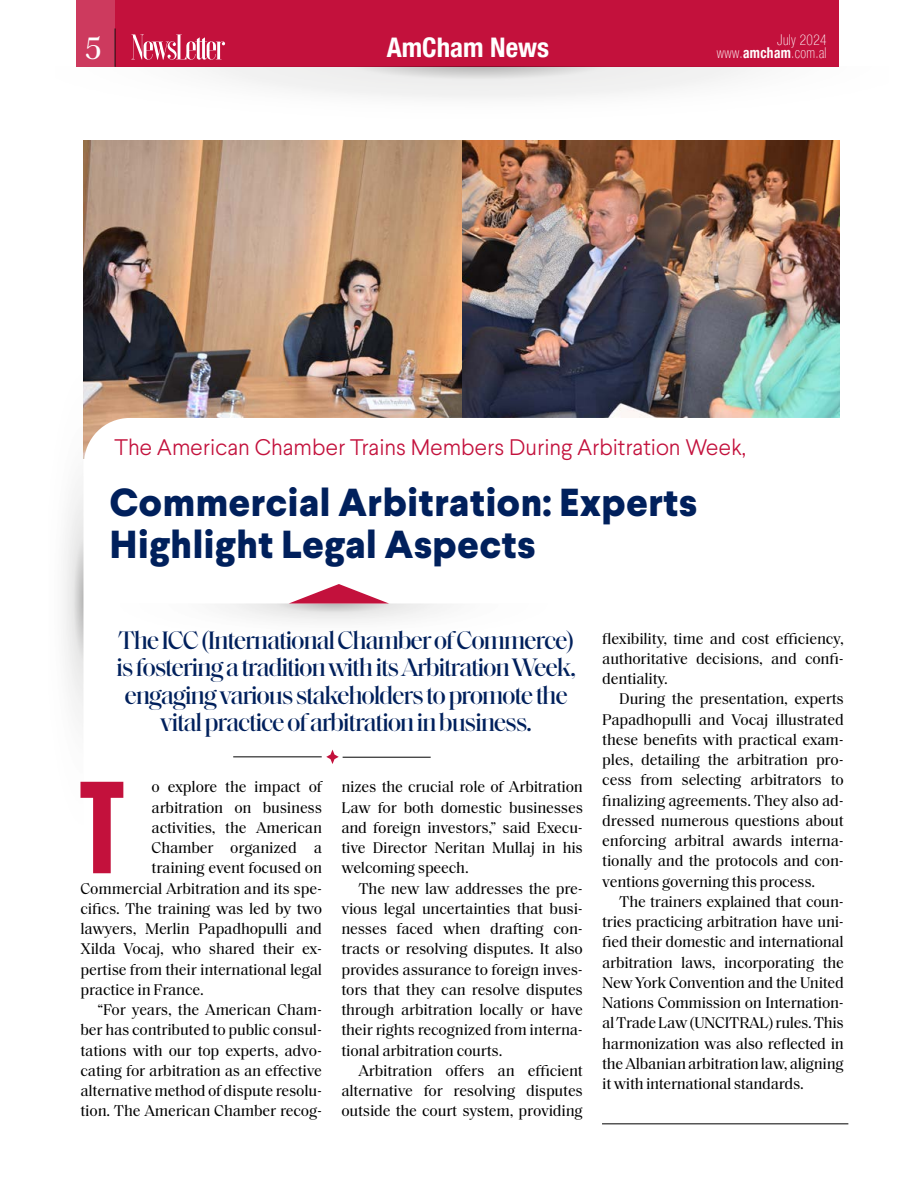
<style>
.page{position:relative;width:918px;height:1188px;background:#fff}
.page>*{position:absolute;margin:0;border:0;box-sizing:border-box;transform-origin:0 0}
.t1{font:137.4px "Knockout HTF68 Full Featherwt";color:#c3113c}
.t2{font:800 39px/42px "Larsseit";color:#00205c}
.t3{font:31.5px "Saol Text";color:#fff}
.t4{font:700 condensed 27px "Helvetica Neue LT Com";color:#fff}
.t5{font:500 25.8px/27.5px "Saol Display";letter-spacing:-.05em;color:#00205c;text-align:center}
.t6{font:300 22.5px "Larsseit";color:#c3113c}
.t7{font:15.75px/20.2px "Saol Text";letter-spacing:-.01em;color:#000;text-align:justify}
.t8{font:100 condensed 14.85px "Helvetica Neue LT Com";letter-spacing:.025em;color:#fff;scale:.9 1}
.s1{font-weight:700}
</style>
<div class="page">
<img style="left:83px;top:149px;width:756px;height:269px">
<img style="left:64px;top:318px;width:20px;height:401px">
<hr style="left:233px;top:757px;width:89px;height:1px;background:#000">
<hr style="left:343px;top:757px;width:88px;height:1px;background:#000">
<svg style="left:326px;top:750px;width:13px;height:14px"></svg>
<svg style="left:289px;top:584px;width:100px;height:20px"></svg>
<hr style="left:602px;top:1124px;width:246px;height:1px;background:#000">
<div style="left:77px;top:0;width:762px;height:67px;background:#c3113c"></div>
<img style="left:83px;top:67px;width:757px;height:82px">
<hr style="left:115px;top:28px;width:1px;height:39px;background:#000">
<svg style="left:131px;top:34px;width:94px;height:26px"></svg>
<div style="left:77px;top:0;width:38px;height:67px;background:#cd3a5e"></div>
<h3 class="t3" style="left:85px;top:25px;width:18px">5</h3>
<p class="t8" style="left:777px;top:32px;width:56px">July 2024</p>
<h3 class="t4" style="left:387px;top:31px;width:164px">AmCham News</h3>
<p class="t8" style="left:717px;top:44px;width:123px">www.<span class="s1">amcham</span>.com.al</p>
<h3 class="t6" style="left:114px;top:433px;width:633px">The American Chamber Trains Members During Arbitration Week,</h3>
<h2 class="t2" style="left:110px;top:481px;width:589px">Commercial Arbitration: Experts<br>Highlight Legal Aspects</h2>
<h3 class="t5" style="left:116px;top:624px;width:462px">The ICC (International Chamber of Commerce) is fostering a tradition with its Arbitration Week, engaging various stakeholders to promote the vital practice of arbitration in business.</h3>
<h1 class="t1" style="left:80px;top:758px;width:46px">T</h1>
<p class="t7" style="left:152px;top:776px;width:172px">o explore the impact of</p>
<p class="t7" style="left:152px;top:796px;width:172px">arbitration on business</p>
<p class="t7" style="left:152px;top:816px;width:172px">activities, the American</p>
<p class="t7" style="left:152px;top:836px;width:172px">Chamber organized a</p>
<p class="t7" style="left:152px;top:857px;width:172px">training event focused on</p>
<p class="t7" style="left:81px;top:877px;width:243px">Commercial Arbitration and its spe-</p>
<p class="t7" style="left:81px;top:897px;width:243px">cifics. The training was led by two</p>
<p class="t7" style="left:81px;top:918px;width:243px">lawyers, Merlin Papadhopulli and</p>
<p class="t7" style="left:81px;top:938px;width:243px">Xilda Vocaj, who shared their ex-</p>
<p class="t7" style="left:81px;top:958px;width:243px">pertise from their international legal</p>
<p class="t7" style="left:81px;top:978px;width:125px">practice in France.</p>
<p class="t7" style="left:98px;top:999px;width:226px">“For years, the American Cham-</p>
<p class="t7" style="left:81px;top:1019px;width:243px">ber has contributed to public consul-</p>
<p class="t7" style="left:81px;top:1039px;width:243px">tations with our top experts, advo-</p>
<p class="t7" style="left:81px;top:1059px;width:243px">cating for arbitration as an effective</p>
<p class="t7" style="left:81px;top:1080px;width:243px">alternative method of dispute resolu-</p>
<p class="t7" style="left:81px;top:1100px;width:243px">tion. The American Chamber recog-</p>
<p class="t7" style="left:341px;top:776px;width:243px">nizes the crucial role of Arbitration Law for both domestic businesses and foreign investors,” said Execu&shy;tive Director Neritan Mullaj in his welcoming speech.</p>
<p class="t7" style="left:341px;top:877px;width:243px;text-indent:17px">The new law addresses the pre&shy;vious legal uncertainties that busi&shy;nesses faced when drafting con&shy;tracts or resolving disputes. It also provides assurance to foreign inves&shy;tors that they can resolve disputes through arbitration locally or have their rights recognized from interna&shy;tional arbitration courts.</p>
<p class="t7" style="left:341px;top:1059px;width:243px;text-indent:17px">Arbitration offers an efficient alternative for resolving disputes outside the court system, providing</p>
<p class="t7" style="left:602px;top:627px;width:243px">flexibility, time and cost efficiency, authoritative decisions, and confi&shy;dentiality.</p>
<p class="t7" style="left:602px;top:688px;width:243px;text-indent:17px">During the presentation, experts Papadhopulli and Vocaj illustrated these benefits with practical exam&shy;ples, detailing the arbitration pro&shy;cess from selecting arbitrators to finalizing agreements. They also ad&shy;dressed numerous questions about enforcing arbitral awards interna&shy;tionally and the protocols and con&shy;ventions governing this process.</p>
<p class="t7" style="left:602px;top:890px;width:243px;text-indent:17px">The trainers explained that coun&shy;tries practicing arbitration have uni&shy;fied their domestic and international arbitration laws, incorporating the New York Convention and the United Nations Commission on Internation&shy;al Trade Law (UNCITRAL) rules. This harmonization was also reflected in the Albanian arbitration law, aligning it with international standards.</p>
</div>
